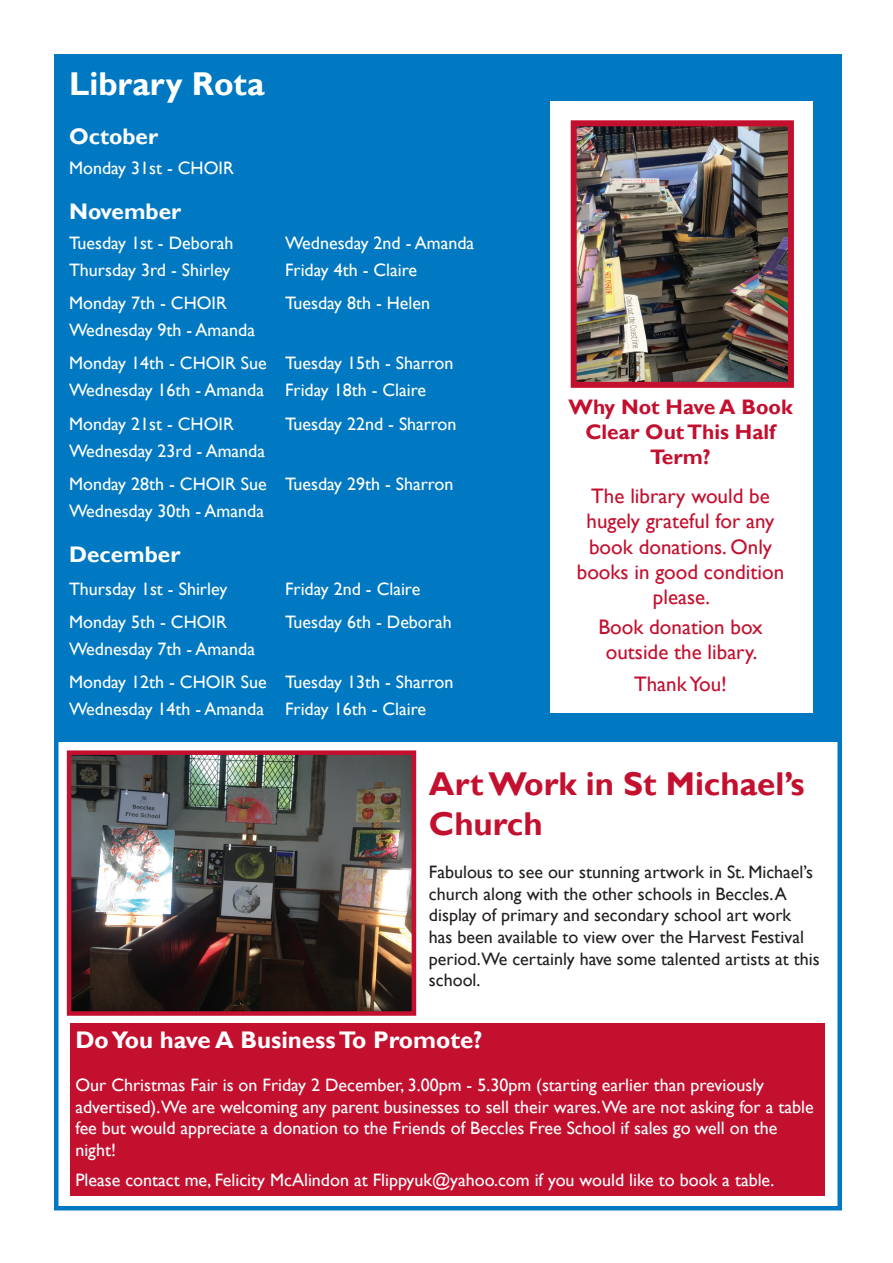
<style>
.page{position:relative;width:893px;height:1263px;background:#fff}
.page>*{position:absolute;margin:0;border:0;box-sizing:border-box;transform-origin:0 0}
.t1{font:700 33px/39.6px "Gill Sans";color:#c3102f}
.t2{font:700 33px "Gill Sans";color:#fff}
.t3{font:700 24px "Gill Sans";color:#fff}
.t4{font:700 22.5px "Gill Sans";color:#fff}
.t5{font:21px/25.2px "Gill Sans";color:#c3102f;text-align:center}
.t6{font:700 21px/25.2px "Gill Sans";color:#c3102f;text-align:center}
.t7{font:18px/21.6px "Gill Sans";color:#fff}
.t8{font:18px/21.6px "Gill Sans";color:#231f20}
</style>
<div class="page">
<div style="left:70px;top:1023px;width:754px;height:173px;background:#c3102f"></div>
<div style="left:55px;top:55px;width:783px;height:687px;background:#0079c2"></div>
<div style="left:54px;top:54px;width:788px;height:1156px;border:4px solid #0079c2"></div>
<div style="left:551px;top:102px;width:262px;height:611px;background:#fff"></div>
<img style="left:578px;top:127px;width:209px;height:254px">
<div style="left:571px;top:120px;width:223px;height:268px;border:6px solid #c3102f"></div>
<img style="left:72px;top:755px;width:339px;height:256px">
<div style="left:67px;top:750px;width:349px;height:266px;border:4px solid #c3102f"></div>
<h1 class="t2" style="left:69px;top:64px;width:197px">Library Rota</h1>
<p class="t4" style="left:69px;top:123px;width:91px">October</p>
<p class="t7" style="left:69px;top:157px;width:166px">Monday 31st - CHOIR</p>
<p class="t4" style="left:69px;top:198px;width:114px">November</p>
<p class="t7" style="left:69px;top:232px;width:166px">Tuesday 1st - Deborah</p>
<p class="t7" style="left:285px;top:232px;width:191px">Wednesday 2nd - Amanda</p>
<p class="t7" style="left:69px;top:259px;width:163px">Thursday 3rd - Shirley</p>
<p class="t7" style="left:285px;top:259px;width:134px">Friday 4th - Claire</p>
<p class="t7" style="left:69px;top:292px;width:159px">Monday 7th - CHOIR</p>
<p class="t7" style="left:285px;top:292px;width:147px">Tuesday 8th - Helen</p>
<p class="t7" style="left:69px;top:313px;width:386px;line-height:33px">Wednesday 9th - Amanda<br>Monday 14th - CHOIR Sue Tuesday 15th - Sharron</p>
<p class="t7" style="left:69px;top:373px;width:359px;line-height:34.5px">Wednesday 16th - Amanda Friday 18th - Claire<br>Monday 21st - CHOIR</p>
<p class="t7" style="left:285px;top:414px;width:173px">Tuesday 22nd - Sharron</p>
<p class="t7" style="left:69px;top:435px;width:386px;line-height:33px">Wednesday 23rd - Amanda<br>Monday 28th - CHOIR Sue Tuesday 29th - Sharron</p>
<p class="t7" style="left:69px;top:501px;width:196px">Wednesday 30th - Amanda</p>
<p class="t4" style="left:69px;top:541px;width:113px">December</p>
<p class="t7" style="left:69px;top:579px;width:160px">Thursday 1st - Shirley</p>
<p class="t7" style="left:285px;top:579px;width:137px">Friday 2nd - Claire</p>
<p class="t7" style="left:69px;top:612px;width:159px">Monday 5th - CHOIR</p>
<p class="t7" style="left:285px;top:612px;width:168px">Tuesday 6th - Deborah</p>
<p class="t7" style="left:69px;top:633px;width:386px;line-height:33px">Wednesday 7th - Amanda<br>Monday 12th - CHOIR Sue Tuesday 13th - Sharron</p>
<p class="t7" style="left:69px;top:699px;width:359px">Wednesday 14th - Amanda Friday 16th - Claire</p>
<p class="t6" style="left:568px;top:395px;width:226px">Why Not Have A Book<br>Clear Out This Half<br>Term?</p>
<p class="t5" style="left:577px;top:484px;width:209px">The library would be hugely grateful for any book donations. Only books in good condition please.</p>
<p class="t5" style="left:598px;top:615px;width:166px">Book donation box outside the libary.</p>
<p class="t5" style="left:634px;top:671px;width:94px">Thank You!</p>
<h1 class="t1" style="left:429px;top:765px;width:377px">Art Work in St Michael’s<br>Church</h1>
<p class="t8" style="left:429px;top:862px;width:392px">Fabulous to see our stunning artwork in St. Michael’s church along with the other schools in Beccles. A display of primary and secondary school art work<br>has been available to view over the Harvest Festival period.We certainly have some talented artists at this school.</p>
<h2 class="t3" style="left:75px;top:1025px;width:408px">Do You have A Business To Promote?</h2>
<p class="t7" style="left:75px;top:1074px;width:740px">Our Christmas Fair is on Friday 2 December, 3.00pm - 5.30pm (starting earlier than previously advertised).We are welcoming any parent businesses to sell their wares.We are not asking for a table fee but would appreciate a donation to the Friends of Beccles Free School if sales go well on the night!</p>
<p class="t7" style="left:75px;top:1169px;width:701px">Please contact me, Felicity McAlindon at Flippyuk@yahoo.com if you would like to book a table.</p>
</div>
